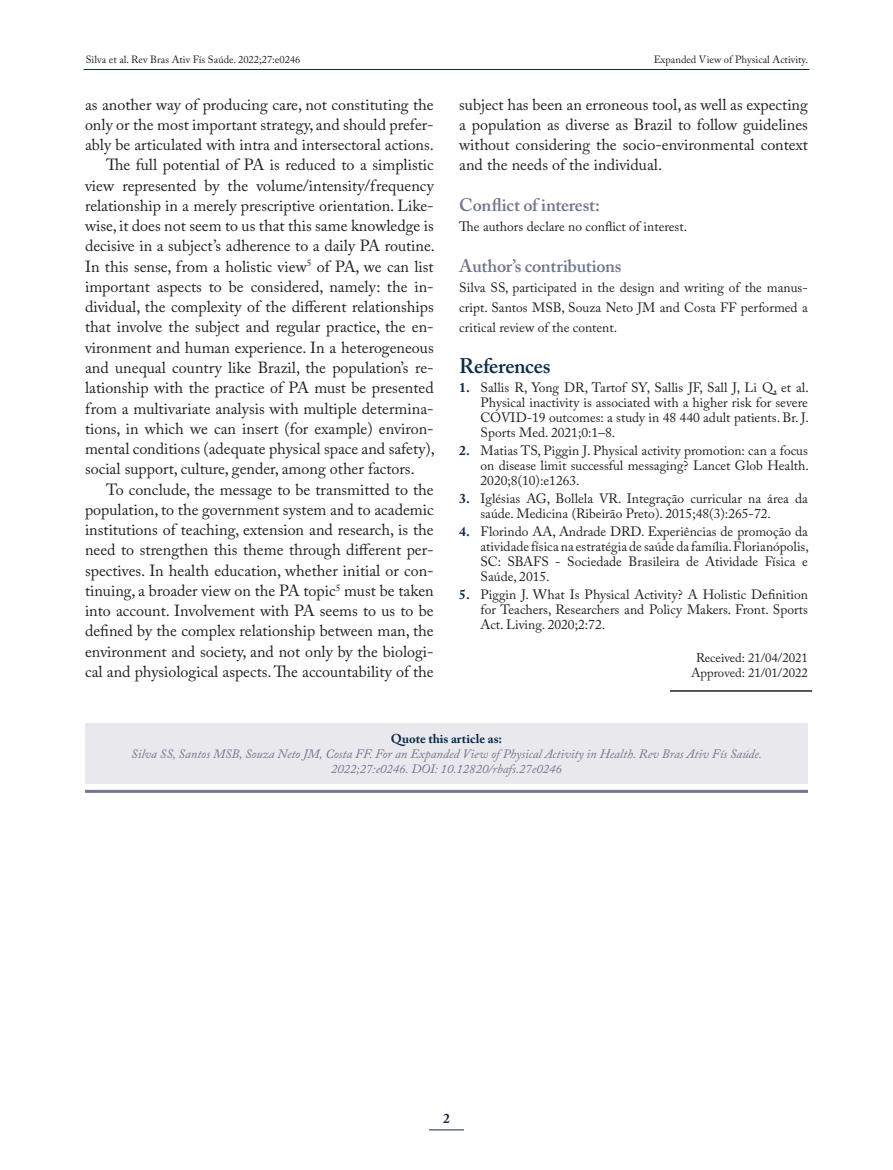
<style>
.page{position:relative;width:893px;height:1170px;background:#fff}
.page>*{position:absolute;margin:0;border:0;box-sizing:border-box;transform-origin:0 0}
.t1{font:600 21px "Adobe Caslon Pro";letter-spacing:-.015em;color:#0b2b4b}
.t2{font:600 18px "Adobe Caslon Pro";letter-spacing:-.015em;color:#72768d}
.t3{font:16.05px/20.2px "Adobe Caslon Pro";color:#231f20;text-align:justify}
.t4{font:13.5px/15px "Adobe Caslon Pro";color:#231f20;text-align:justify}
.t5{font:700 13.5px "Adobe Caslon Pro";color:#0b2b4b}
.t6{font:italic 12.75px/15px "Adobe Caslon Pro";color:#72768d;text-align:center}
.t7{font:12.75px/15px "Adobe Caslon Pro";color:#231f20;text-align:center}
.t8{font:700 12.75px "Adobe Caslon Pro";color:#0b2b4b}
.t9{font:10.5px "Adobe Caslon Pro";color:#231f20}
.s1{font-weight:700;color:#0b2b4b}
</style>
<div class="page">
<hr style="left:429px;top:1129px;width:35px;height:1px;background:#0b2b4b">
<hr style="left:84px;top:69px;width:725px;height:1px;background:#0b2b4b">
<div style="left:85px;top:722px;width:723px;height:61px;background:#e9e9ed"></div>
<hr style="left:85px;top:789px;width:723px;height:3px;background:#72768d">
<hr style="left:670px;top:690px;width:142px;height:1px;background:#231f20">
<p class="t9" style="left:86px;top:53px;width:216px">Silva et al. Rev Bras Ativ Fís Saúde. 2022;27:e0246</p>
<p class="t9" style="left:654px;top:53px;width:156px">Expanded View of Physical Activity.</p>
<p class="t3" style="left:85px;top:94px;width:350px">as another way of producing care, not constituting the</p>
<p class="t3" style="left:85px;top:114px;width:350px">only or the most important strategy, and should prefer-</p>
<p class="t3" style="left:85px;top:134px;width:350px">ably be articulated with intra and intersectoral actions.</p>
<p class="t3" style="left:106px;top:155px;width:329px">The full potential of PA is reduced to a simplistic</p>
<p class="t3" style="left:85px;top:175px;width:350px">view represented by the volume/intensity/frequency</p>
<p class="t3" style="left:85px;top:195px;width:350px">relationship in a merely prescriptive orientation. Like-</p>
<p class="t3" style="left:85px;top:215px;width:350px">wise, it does not seem to us that this same knowledge is</p>
<p class="t3" style="left:85px;top:236px;width:351px">decisive in a subject’s adherence to a daily PA routine.</p>
<p class="t3" style="left:85px;top:256px;width:350px">In this sense, from a holistic view<sup>5</sup> of PA, we can list</p>
<p class="t3" style="left:85px;top:276px;width:350px">important aspects to be considered, namely: the in-</p>
<p class="t3" style="left:85px;top:296px;width:350px">dividual, the complexity of the different relationships</p>
<p class="t3" style="left:85px;top:317px;width:350px">that involve the subject and regular practice, the en-</p>
<p class="t3" style="left:85px;top:337px;width:350px">vironment and human experience. In a heterogeneous</p>
<p class="t3" style="left:85px;top:357px;width:350px">and unequal country like Brazil, the population’s re-</p>
<p class="t3" style="left:85px;top:377px;width:350px">lationship with the practice of PA must be presented</p>
<p class="t3" style="left:85px;top:398px;width:350px">from a multivariate analysis with multiple determina-</p>
<p class="t3" style="left:85px;top:418px;width:350px">tions, in which we can insert (for example) environ-</p>
<p class="t3" style="left:85px;top:438px;width:351px">mental conditions (adequate physical space and safety),</p>
<p class="t3" style="left:85px;top:458px;width:331px">social support, culture, gender, among other factors.</p>
<p class="t3" style="left:106px;top:479px;width:329px">To conclude, the message to be transmitted to the</p>
<p class="t3" style="left:85px;top:499px;width:350px">population, to the government system and to academic</p>
<p class="t3" style="left:85px;top:519px;width:350px">institutions of teaching, extension and research, is the</p>
<p class="t3" style="left:85px;top:539px;width:350px">need to strengthen this theme through different per-</p>
<p class="t3" style="left:85px;top:560px;width:350px">spectives. In health education, whether initial or con-</p>
<p class="t3" style="left:85px;top:580px;width:350px">tinuing, a broader view on the PA topic<sup>5</sup> must be taken</p>
<p class="t3" style="left:85px;top:600px;width:350px">into account. Involvement with PA seems to us to be</p>
<p class="t3" style="left:85px;top:620px;width:350px">defined by the complex relationship between man, the</p>
<p class="t3" style="left:85px;top:641px;width:350px">environment and society, and not only by the biologi-</p>
<p class="t3" style="left:85px;top:661px;width:350px">cal and physiological aspects. The accountability of the</p>
<p class="t3" style="left:459px;top:94px;width:350px">subject has been an erroneous tool, as well as expecting a population as diverse as Brazil to follow guidelines without considering the socio-environmental context and the needs of the individual.</p>
<p class="t2" style="left:459px;top:194px;width:142px">Conflict of interest:</p>
<p class="t4" style="left:459px;top:219px;width:229px">The authors declare no conflict of interest.</p>
<p class="t2" style="left:459px;top:255px;width:164px">Author’s contributions</p>
<p class="t4" style="left:459px;top:277px;width:350px;line-height:20.2px">Silva SS, participated in the design and writing of the manus&shy;cript. Santos MSB, Souza Neto JM and Costa FF performed a critical review of the content.</p>
<h1 class="t1" style="left:459px;top:353px;width:93px">References</h1>
<p class="t4" style="left:480px;top:380px;width:330px;text-indent:-21px"><span class="s1">1.</span> Sallis R, Yong DR, Tartof SY, Sallis JF, Sall J, Li Q, et al.<br>Physical inactivity is associated with a higher risk for severe COVID-19 outcomes: a study in 48 440 adult patients. Br. J.<br>Sports Med. 2021;0:1–8.</p>
<p class="t4" style="left:480px;top:443px;width:330px;text-indent:-21px"><span class="s1">2.</span> Matias TS, Piggin J. Physical activity promotion: can a focus on disease limit successful messaging? Lancet Glob Health.<br>2020;8(10):e1263.</p>
<p class="t4" style="left:480px;top:491px;width:329px;text-indent:-21px"><span class="s1">3.</span> Iglésias AG, Bollela VR. Integração curricular na área da saúde. Medicina (Ribeirão Preto). 2015;48(3):265-72.</p>
<p class="t4" style="left:480px;top:524px;width:330px;text-indent:-21px"><span class="s1">4.</span> Florindo AA, Andrade DRD. Experiências de promoção da atividade física na estratégia de saúde da família. Florianópolis, SC: SBAFS - Sociedade Brasileira de Atividade Física e Saúde, 2015.</p>
<p class="t4" style="left:480px;top:587px;width:329px;text-indent:-21px"><span class="s1">5.</span> Piggin J. What Is Physical Activity? A Holistic Definition for Teachers, Researchers and Policy Makers. Front. Sports Act. Living. 2020;2:72.</p>
<p class="t7" style="left:691px;top:650px;width:118px">Received: 21/04/2021<br>Approved: 21/01/2022</p>
<p class="t8" style="left:391px;top:731px;width:113px">Quote this article as:</p>
<p class="t6" style="left:131px;top:745px;width:632px">Silva SS, Santos MSB, Souza Neto JM, Costa FF. For an Expanded View of Physical Activity in Health. Rev Bras Ativ Fís Saúde.<br>2022;27:e0246. DOI: 10.12820/rbafs.27e0246</p>
<p class="t5" style="left:443px;top:1110px;width:8px">2</p>
</div>
